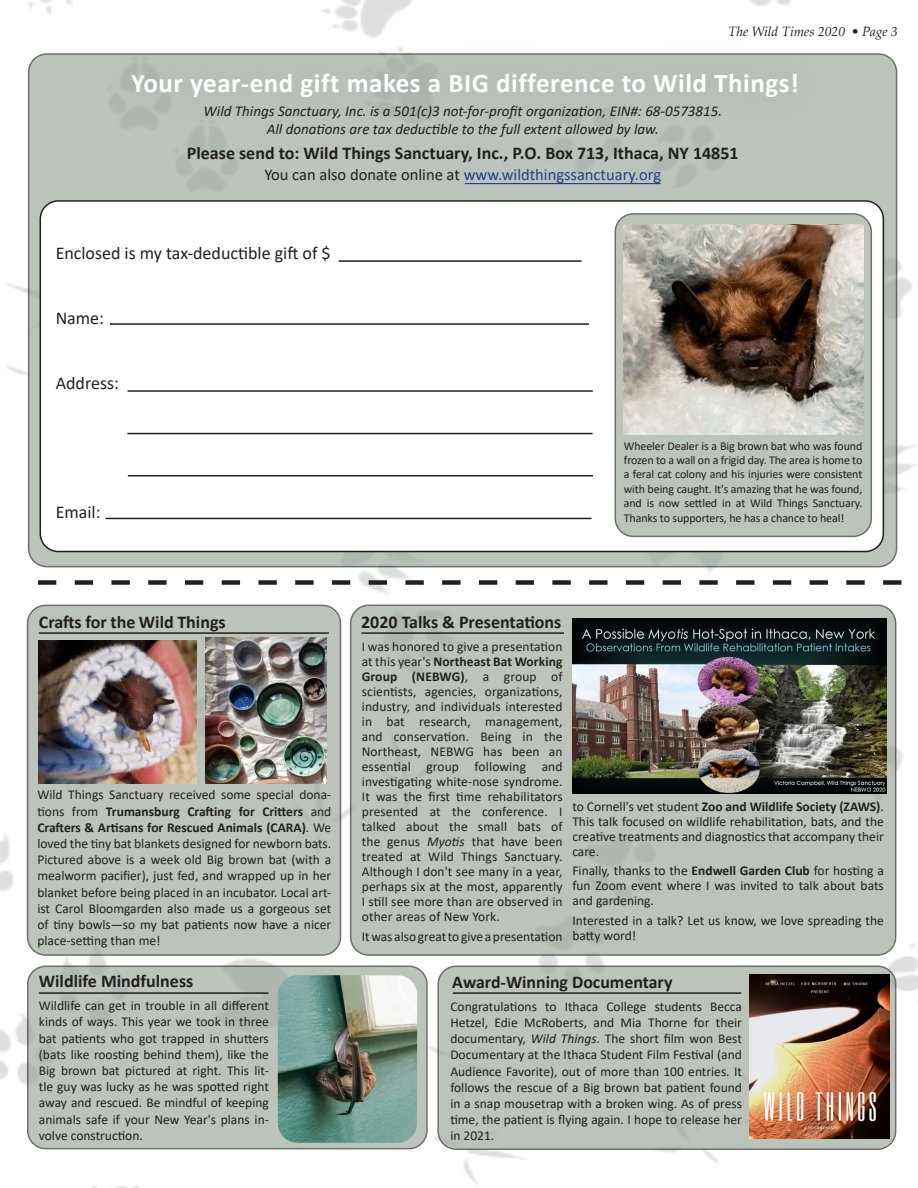
<style>
.page{position:relative;width:918px;height:1188px;background:#fff}
.page>*{position:absolute;margin:0;border:0;box-sizing:border-box;transform-origin:0 0}
.t1{font:700 27px "Calibri";letter-spacing:.02em;color:#fff}
.t2{font:700 18px "Calibri";color:#231f20}
.t3{font:18px "Calibri";color:#231f20}
.t4{font:16.5px "Calibri";color:#253f8e}
.t5{font:italic 15px "Calibri";color:#231f20}
.t6{font:13.5px/16.2px "Calibri";color:#231f20;text-align:justify}
.t7{font:italic 13.5px "Palatino Linotype";color:#231f20}
.t8{font:12px/14.4px "Calibri";letter-spacing:-.01em;color:#231f20;text-align:justify}
.s1{color:#231f20}
.s2{font-weight:700}
.s3{font-style:italic}
</style>
<div class="page">
<img style="left:0;top:0;width:918px;height:1188px">
<div style="left:351px;top:605px;width:545px;height:350px;background:#bbc3bb;border-radius:18px"></div>
<div style="left:350px;top:605px;width:546px;height:351px;border:2px solid #231f20;border-radius:18px"></div>
<img style="left:573px;top:619px;width:313px;height:174px">
<div style="left:438px;top:966px;width:458px;height:183px;background:#bbc3bb;border-radius:18px"></div>
<div style="left:437px;top:966px;width:459px;height:184px;border:2px solid #231f20;border-radius:18px"></div>
<hr style="left:453px;top:992px;width:288px;height:2px;background:#231f20">
<div style="left:28px;top:966px;width:399px;height:183px;background:#bbc3bb;border-radius:18px"></div>
<div style="left:27px;top:966px;width:401px;height:183px;border:2px solid #231f20;border-radius:18px"></div>
<img style="left:278px;top:975px;width:139px;height:168px">
<hr style="left:39px;top:992px;width:229px;height:2px;background:#231f20">
<div style="left:28px;top:605px;width:313px;height:350px;background:#bbc3bb;border-radius:18px"></div>
<div style="left:27px;top:605px;width:314px;height:351px;border:2px solid #231f20;border-radius:18px"></div>
<hr style="left:39px;top:632px;width:290px;height:2px;background:#231f20">
<img style="left:39px;top:640px;width:158px;height:143px">
<img style="left:205px;top:638px;width:122px;height:146px">
<div style="left:29px;top:54px;width:868px;height:513px;background:#bbc3bb;border-radius:18px"></div>
<div style="left:89px;top:30px;width:751px;height:109px;background:#203226;opacity:.05"></div>
<div style="left:40px;top:201px;width:843px;height:351px;background:#fff;border-radius:18px"></div>
<div style="left:40px;top:200px;width:844px;height:352px;border:2px solid #231f20;border-radius:18px"></div>
<hr style="left:128px;top:390px;width:465px;height:2px;background:#231f20">
<hr style="left:339px;top:260px;width:243px;height:2px;background:#231f20">
<hr style="left:106px;top:518px;width:486px;height:1px;background:#231f20">
<hr style="left:128px;top:475px;width:465px;height:1px;background:#231f20">
<hr style="left:127px;top:433px;width:466px;height:1px;background:#231f20">
<hr style="left:110px;top:323px;width:479px;height:2px;background:#231f20">
<svg style="left:38px;top:580px;width:863px;height:5px"></svg>
<div style="left:615px;top:214px;width:256px;height:322px;background:#bbc3bb;border-radius:18px"></div>
<div style="left:615px;top:213px;width:257px;height:324px;border:2px solid #231f20;border-radius:18px"></div>
<hr style="left:465px;top:183px;width:196px;height:1px;background:#253f8e">
<img style="left:623px;top:226px;width:241px;height:208px">
<img style="left:750px;top:974px;width:139px;height:164px">
<hr style="left:362px;top:632px;width:202px;height:2px;background:#231f20">
<p class="t7" style="left:728px;top:22px;width:171px">The Wild Times 2020 • Page 3</p>
<p class="t1" style="left:131px;top:64px;width:669px">Your year-end gift makes a BIG difference to Wild Things!</p>
<p class="t5" style="left:204px;top:100px;width:520px">Wild Things Sanctuary, Inc. is a 501(c)3 not-for-profit organization, EIN#: 68-0573815.</p>
<p class="t5" style="left:267px;top:118px;width:394px">All donations are tax deductible to the full extent allowed by law.</p>
<p class="t2" style="left:187px;top:140px;width:553px">Please send to: Wild Things Sanctuary, Inc., P.O. Box 713, Ithaca, NY 14851</p>
<p class="t4" style="left:264px;top:163px;width:398px"><span class="s1">You can also donate online at</span> www.wildthingssanctuary.org</p>
<p class="t3" style="left:56px;top:241px;width:277px">Enclosed is my tax-deductible gift of $</p>
<p class="t3" style="left:56px;top:305px;width:50px">Name:</p>
<p class="t3" style="left:56px;top:370px;width:65px">Address:</p>
<p class="t3" style="left:56px;top:500px;width:46px">Email:</p>
<p class="t8" style="left:624px;top:438px;width:240px">Wheeler Dealer is a Big brown bat who was found frozen to a wall on a frigid day. The area is home to a feral cat colony and his injuries were consistent with being caught. It's amazing that he was found, and is now settled in at Wild Things Sanctuary.<br>Thanks to supporters, he has a chance to heal!</p>
<p class="t2" style="left:39px;top:609px;width:188px">Crafts for the Wild Things</p>
<p class="t6" style="left:37px;top:786px;width:295px">Wild Things Sanctuary received some special dona&shy;tions from <span class="s2">Trumansburg Crafting for Critters</span> and <span class="s2">Crafters &amp; Artisans for Rescued Animals (CARA)</span>. We loved the tiny bat blankets designed for newborn bats.<br>Pictured above is a week old Big brown bat (with a mealworm pacifier), just fed, and wrapped up in her blanket before being placed in an incubator. Local art&shy;ist Carol Bloomgarden also made us a gorgeous set of tiny bowls—so my bat patients now have a nicer place-setting than me!</p>
<p class="t2" style="left:39px;top:969px;width:156px">Wildlife Mindfulness</p>
<p class="t6" style="left:39px;top:997px;width:232px">Wildlife can get in trouble in all different kinds of ways. This year we took in three bat patients who got trapped in shutters (bats like roosting behind them), like the Big brown bat pictured at right. This lit&shy;tle guy was lucky as he was spotted right away and rescued. Be mindful of keeping animals safe if your New Year's plans in&shy;volve construction.</p>
<p class="t2" style="left:361px;top:609px;width:202px">2020 Talks &amp; Presentations</p>
<p class="t6" style="left:362px;top:638px;width:202px;line-height:15px">I was honored to give a presentation at this year's <span class="s2">Northeast Bat Working Group (NEBWG)</span>, a group of scientists, agencies, organizations, industry, and individuals interested in bat research, management, and conservation. Being in the Northeast, NEBWG has been an essential group following and investigating white-nose syndrome.<br>It was the first time rehabilitators presented at the conference. I talked about the small bats of the genus <span class="s3">Myotis</span> that have been treated at Wild Things Sanctuary.<br>Although I don't see many in a year, perhaps six at the most, apparently I still see more than are observed in other areas of New York.</p>
<p class="t6" style="left:362px;top:928px;width:202px">It was also great to give a presentation</p>
<p class="t2" style="left:452px;top:969px;width:222px">Award-Winning Documentary</p>
<p class="t6" style="left:572px;top:799px;width:313px;line-height:15px">to Cornell's vet student <span class="s2">Zoo and Wildlife Society (ZAWS)</span>.<br>This talk focused on wildlife rehabilitation, bats, and the creative treatments and diagnostics that accompany their care.</p>
<p class="t6" style="left:572px;top:863px;width:313px;line-height:15px">Finally, thanks to the <span class="s2">Endwell Garden Club</span> for hosting a fun Zoom event where I was invited to talk about bats and gardening.</p>
<p class="t6" style="left:572px;top:912px;width:313px;line-height:15px">Interested in a talk? Let us know, we love spreading the batty word!</p>
<p class="t6" style="left:450px;top:998px;width:293px">Congratulations to Ithaca College students Becca Hetzel, Edie McRoberts, and Mia Thorne for their documentary, <span class="s3">Wild Things</span>. The short film won Best Documentary at the Ithaca Student Film Festival (and Audience Favorite), out of more than 100 entries. It follows the rescue of a Big brown bat patient found in a snap mousetrap with a broken wing. As of press time, the patient is flying again. I hope to release her in 2021.</p>
</div>
